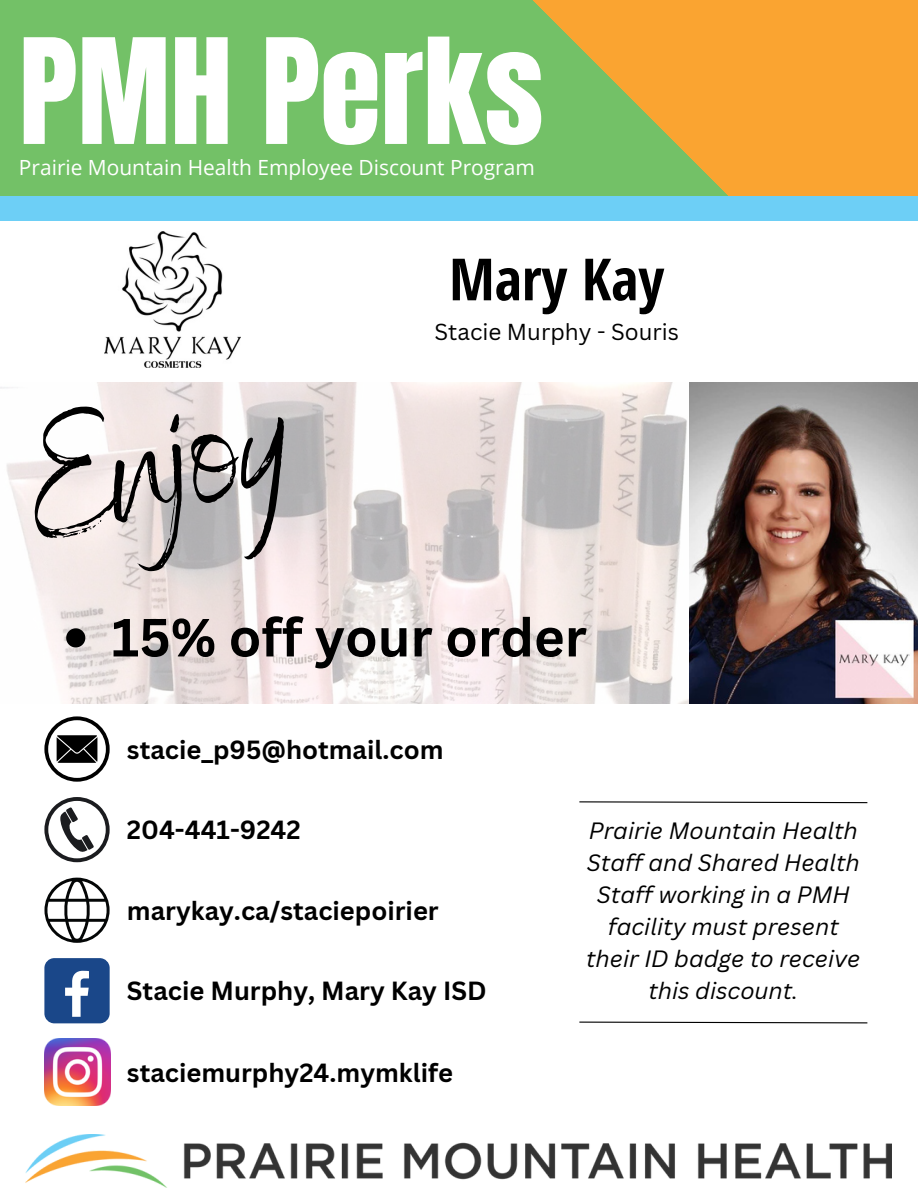
<style>
.page{position:relative;width:918px;height:1188px;background:#fff}
.page>*{position:absolute;margin:0;border:0;box-sizing:border-box;transform-origin:0 0}
.t1{font:167.85px "Benedict";color:#000}
.t2{font:124.35px "Anton";color:#fff}
.t3{font:700 58.2px "Open Sans Condensed";color:#000}
.t4{font:700 52.5px "Canva Sans";color:#000}
.t5{font:700 25.5px "Canva Sans";color:#000}
.t6{font:italic 22.95px/32px "Canva Sans";color:#000;text-align:center}
.t7{font:22.5px "Canva Sans";color:#000}
.t8{font:20.85px "Open Sans";color:#fff}
</style>
<div class="page">
<div style="left:0;top:0;width:902px;height:204px;background:#73c167"></div>
<svg style="left:533px;top:0;width:385px;height:196px;fill:#faa431"></svg>
<div style="left:0;top:196px;width:918px;height:25px;background:#6dcff6"></div>
<img style="left:707px;top:382px;width:211px;height:322px">
<img style="left:26px;top:1135px;width:866px;height:52px">
<svg style="left:44px;top:797px;width:66px;height:65px"></svg>
<svg style="left:44px;top:716px;width:66px;height:66px"></svg>
<div style="left:44px;top:958px;width:66px;height:65px;background:#1a4789;border-radius:10px"></div>
<svg style="left:65px;top:971px;width:24px;height:46px"></svg>
<svg style="left:44px;top:878px;width:66px;height:65px"></svg>
<img style="left:44px;top:1039px;width:67px;height:66px">
<svg style="left:0;top:382px;width:707px;height:322px"></svg>
<img style="left:104px;top:232px;width:136px;height:136px">
<svg style="left:66px;top:628px;width:19px;height:19px"></svg>
<svg style="left:579px;top:801px;width:289px;height:3px"></svg>
<svg style="left:579px;top:1021px;width:289px;height:3px"></svg>
<h2 class="t2" style="left:19px;top:2px;width:526px">PMH Perks</h2>
<p class="t8" style="left:19px;top:153px;width:517px">Prairie Mountain Health Employee Discount Program</p>
<h3 class="t3" style="left:449px;top:238px;width:217px">Mary Kay</h3>
<h1 class="t1" style="left:6px;top:382px;width:265px;rotate:-12deg">Enjoy</h1>
<p class="t7" style="left:435px;top:316px;width:246px">Stacie Murphy - Souris</p>
<h3 class="t4" style="left:112px;top:600px;width:477px">15% off your order</h3>
<p class="t5" style="left:127px;top:731px;width:318px">stacie_p95@hotmail.com</p>
<p class="t5" style="left:127px;top:812px;width:175px">204-441-9242</p>
<p class="t5" style="left:127px;top:893px;width:313px">marykay.ca/staciepoirier</p>
<p class="t5" style="left:127px;top:973px;width:361px">Stacie Murphy, Mary Kay ISD</p>
<p class="t5" style="left:127px;top:1054px;width:328px">staciemurphy24.mymklife</p>
<p class="t6" style="left:586px;top:814px;width:276px">Prairie Mountain Health<br>Staff and Shared Health<br>Staff working in a PMH facility must present their ID badge to receive this discount.</p>
</div>
